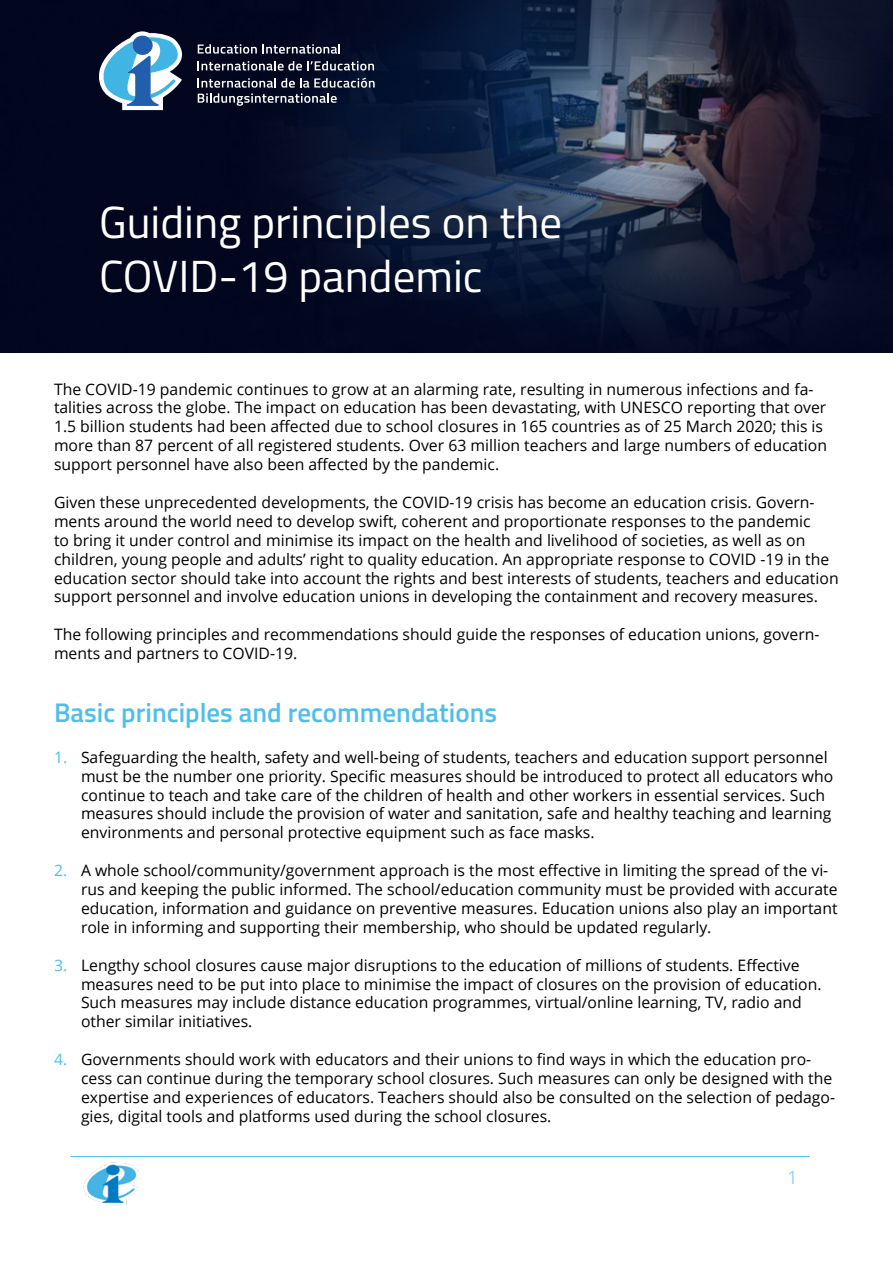
<style>
.page{position:relative;width:893px;height:1263px;background:#fff}
.page>*{position:absolute;margin:0;border:0;box-sizing:border-box;transform-origin:0 0}
.t1{font:45px/54px "Titillium";color:#fff}
.t2{font:600 27px "Titillium";color:#51beea}
.t3{font:300 18px "Open Sans";color:#51beea}
.t4{font:15.75px/18.9px "Open Sans";color:#000}
.s1{color:#51beea}
</style>
<div class="page">
<img style="left:0;top:0;width:893px;height:352px">
<hr style="left:70px;top:1156px;width:739px;height:1px;background:#51beea">
<img style="left:74px;top:1157px;width:74px;height:49px">
<svg style="left:198px;top:44px;width:142px;height:10px"></svg>
<svg style="left:198px;top:61px;width:176px;height:10px;background:#535768"></svg>
<svg style="left:198px;top:78px;width:177px;height:28px;background:#383d52"></svg>
<svg style="left:99px;top:31px;width:83px;height:79px"></svg>
<h1 class="t1" style="left:99px;top:193px;width:465px">Guiding principles on the<br>COVID-19 pandemic</h1>
<p class="t4" style="left:54px;top:379px;width:774px">The COVID-19 pandemic continues to grow at an alarming rate, resulting in numerous infections and fa&shy;talities across the globe. The impact on education has been devastating, with UNESCO reporting that over 1.5 billion students had been affected due to school closures in 165 countries as of 25 March 2020; this is more than 87 percent of all registered students. Over 63 million teachers and large numbers of education support personnel have also been affected by the pandemic.</p>
<p class="t4" style="left:54px;top:492px;width:786px">Given these unprecedented developments, the COVID-19 crisis has become an education crisis. Govern&shy;ments around the world need to develop swift, coherent and proportionate responses to the pandemic<br>to bring it under control and minimise its impact on the health and livelihood of societies, as well as on children, young people and adults’ right to quality education. An appropriate response to COVID -19 in the education sector should take into account the rights and best interests of students, teachers and education support personnel and involve education unions in developing the containment and recovery measures.</p>
<p class="t4" style="left:54px;top:625px;width:767px">The following principles and recommendations should guide the responses of education unions, govern&shy;ments and partners to COVID-19.</p>
<h2 class="t2" style="left:54px;top:692px;width:445px">Basic principles and recommendations</h2>
<p class="t4" style="left:81px;top:747px;width:754px;text-indent:-27px"><span class="s1">1.</span> Safeguarding the health, safety and well-being of students, teachers and education support personnel must be the number one priority. Specific measures should be introduced to protect all educators who continue to teach and take care of the children of health and other workers in essential services. Such measures should include the provision of water and sanitation, safe and healthy teaching and learning environments and personal protective equipment such as face masks.</p>
<p class="t4" style="left:81px;top:860px;width:758px;text-indent:-27px"><span class="s1">2.</span> A whole school/community/government approach is the most effective in limiting the spread of the vi&shy;rus and keeping the public informed. The school/education community must be provided with accurate education, information and guidance on preventive measures. Education unions also play an important role in informing and supporting their membership, who should be updated regularly.</p>
<p class="t4" style="left:81px;top:955px;width:742px;text-indent:-27px"><span class="s1">3.</span> Lengthy school closures cause major disruptions to the education of millions of students. Effective measures need to be put into place to minimise the impact of closures on the provision of education.<br>Such measures may include distance education programmes, virtual/online learning, TV, radio and other similar initiatives.</p>
<p class="t4" style="left:81px;top:1049px;width:756px;text-indent:-27px"><span class="s1">4.</span> Governments should work with educators and their unions to find ways in which the education pro&shy;cess can continue during the temporary school closures. Such measures can only be designed with the expertise and experiences of educators. Teachers should also be consulted on the selection of pedago&shy;gies, digital tools and platforms used during the school closures.</p>
<p class="t3" style="left:788px;top:1165px;width:12px">1</p>
</div>
